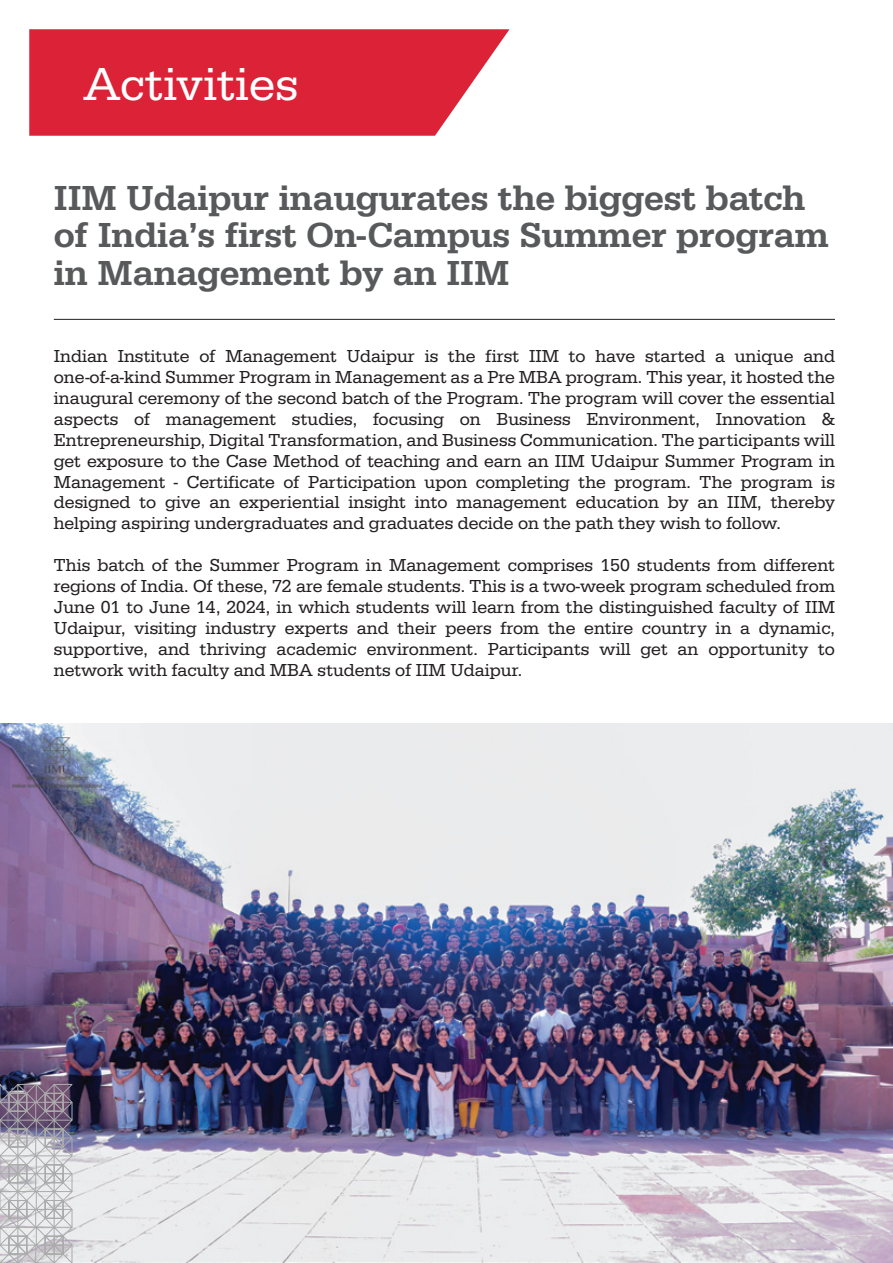
<style>
.page{position:relative;width:893px;height:1263px;background:#fff}
.page>*{position:absolute;margin:0;border:0;box-sizing:border-box;transform-origin:0 0}
.t1{font:48px "Serifa";letter-spacing:.005em;color:#fff}
.t2{font:500 36px/37.5px "Serifa";color:#58595b}
.t3{font:18px/20.9px "Serifa";color:#231f20;text-align:justify}
</style>
<div class="page">
<img style="left:0;top:724px;width:893px;height:539px">
<svg style="left:0;top:1084px;width:73px;height:179px;background:#b7b3bc"></svg>
<svg style="left:29px;top:29px;width:480px;height:107px;background:#dd3246"></svg>
<hr style="left:54px;top:319px;width:781px;height:1px;background:#231f20">
<h1 class="t1" style="left:83px;top:57px;width:217px">Activities</h1>
<h2 class="t2" style="left:54px;top:179px;width:776px">IIM Udaipur inaugurates the biggest batch of India’s first On-Campus Summer program in Management by an IIM</h2>
<p class="t3" style="left:54px;top:346px;width:783px">Indian Institute of Management Udaipur is the first IIM to have started a unique and one-of-a-kind Summer Program in Management as a Pre MBA program. This year, it hosted the inaugural ceremony of the second batch of the Program. The program will cover the essential aspects of management studies, focusing on Business Environment, Innovation &amp; Entrepreneurship, Digital Transformation, and Business Communication. The participants will get exposure to the Case Method of teaching and earn an IIM Udaipur Summer Program in Management - Certificate of Participation upon completing the program. The program is designed to give an experiential insight into management education by an IIM, thereby helping aspiring undergraduates and graduates decide on the path they wish to follow.</p>
<p class="t3" style="left:54px;top:555px;width:783px">This batch of the Summer Program in Management comprises 150 students from different regions of India. Of these, 72 are female students. This is a two-week program scheduled from June 01 to June 14, 2024, in which students will learn from the distinguished faculty of IIM Udaipur, visiting industry experts and their peers from the entire country in a dynamic, supportive, and thriving academic environment. Participants will get an opportunity to network with faculty and MBA students of IIM Udaipur.</p>
</div>
